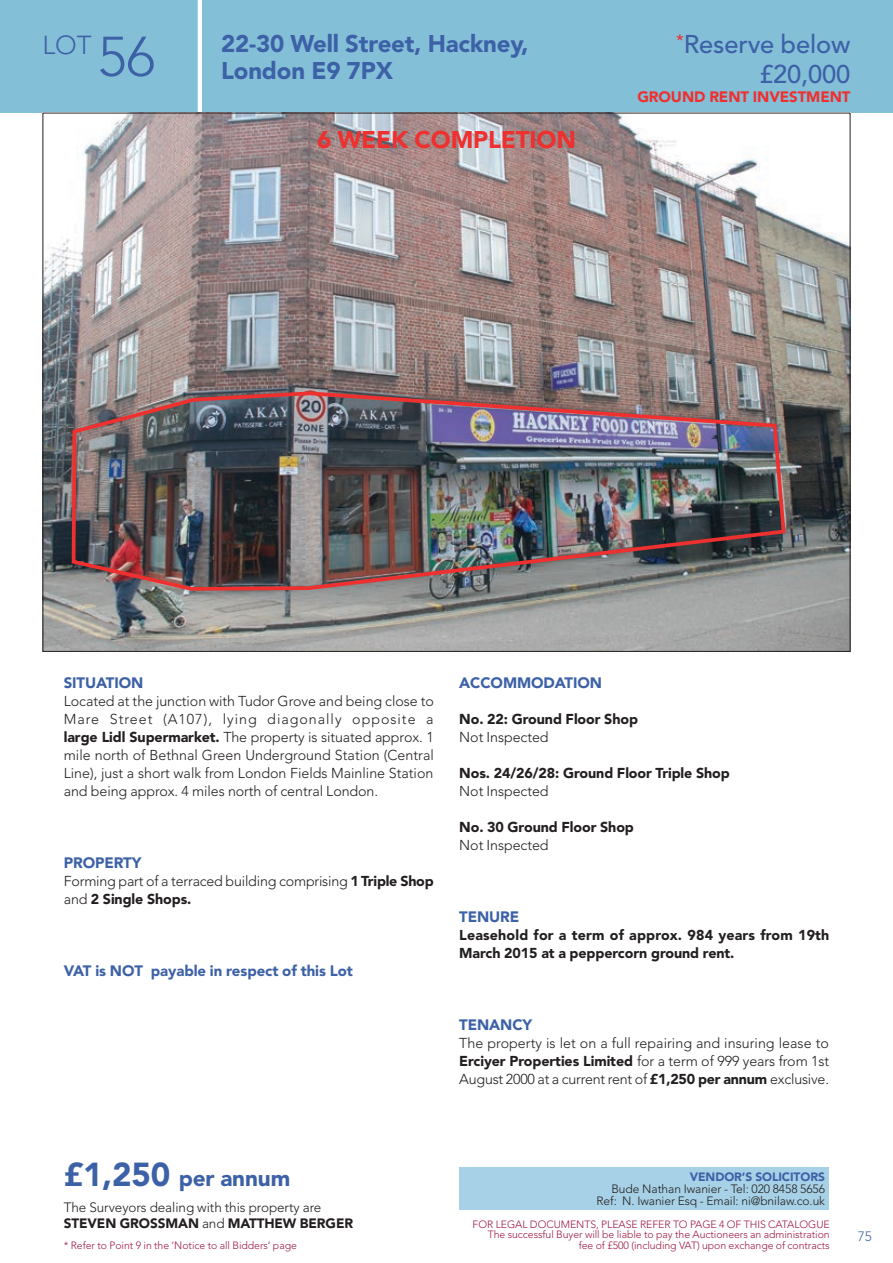
<style>
.page{position:relative;width:893px;height:1263px;background:#fff}
.page>*{position:absolute;margin:0;border:0;box-sizing:border-box;transform-origin:0 0}
.t1{font:300 25.8px "Avenir LT Std";color:#3d61a7}
.t2{font:500 25.5px/29.2px "Avenir LT Std";letter-spacing:-.005em;color:#3d61a7;text-align:right}
.t3{font:900 24px/27px "Avenir LT Std";letter-spacing:-.005em;color:#3d61a7}
.t4{font:900 24px "Avenir LT Std";letter-spacing:-.005em;color:#ee302f}
.t5{font:900 22.5px "Avenir LT Std";letter-spacing:-.005em;color:#3d61a7}
.t6{font:900 15px "Avenir LT Std";letter-spacing:-.005em;color:#3d61a7}
.t7{font:900 15px "Avenir LT Std";letter-spacing:-.005em;color:#ee302f}
.t8{font:300 14.25px/18px "Avenir LT Std";letter-spacing:-.005em;color:#231f20;text-align:justify}
.t9{font:900 14.25px/18px "Avenir LT Std";letter-spacing:-.005em;color:#231f20}
.t10{font:300 13.5px/16.5px "Avenir LT Std";letter-spacing:-.005em;color:#231f20}
.t11{font:300 13.5px "Avenir LT Std";color:#3d61a7}
.t12{font:300 12px/12px "Avenir LT Std";letter-spacing:-.005em;color:#231f20;text-align:right}
.t13{font:900 12px "Avenir LT Std";letter-spacing:-.005em;color:#3d61a7}
.t14{font:300 10.5px/10.5px "Avenir LT Std";letter-spacing:-.005em;color:#9d1b42;text-align:right}
.s1{font-size:55.5px}
.s2{font-weight:900}
.s3{font-size:33px}
</style>
<div class="page">
<div style="left:0;top:0;width:893px;height:113px;background:#84bfd8"></div>
<hr style="left:198px;top:0;width:4px;height:113px;background:#fff">
<img style="left:45px;top:115px;width:803px;height:535px">
<div style="left:459px;top:1167px;width:370px;height:43px;background:#a7d1e6"></div>
<img style="left:69px;top:390px;width:719px;height:203px">
<h1 class="t1" style="left:43px;top:30px;width:114px">LOT <span class="s1">56</span></h1>
<h3 class="t3" style="left:221px;top:30px;width:309px">22-30 Well Street, Hackney,<br>London E9 7PX</h3>
<h2 class="t2" style="left:676px;top:30px;width:176px"><sup>*</sup>Reserve below £20,000</h2>
<p class="t7" style="left:637px;top:88px;width:215px">GROUND RENT INVESTMENT</p>
<h3 class="t4" style="left:317px;top:125px;width:260px">6 WEEK COMPLETION</h3>
<p class="t6" style="left:64px;top:673px;width:81px">SITUATION</p>
<p class="t8" style="left:64px;top:692px;width:372px">Located at the junction with Tudor Grove and being close to Mare Street (A107), lying diagonally opposite a <span class="s2">large Lidl Supermarket.</span> The property is situated approx. 1 mile north of Bethnal Green Underground Station (Central Line), just a short walk from London Fields Mainline Station and being approx. 4 miles north of central London.</p>
<p class="t6" style="left:64px;top:853px;width:79px">PROPERTY</p>
<p class="t8" style="left:64px;top:872px;width:371px">Forming part of a terraced building comprising <span class="s2">1 Triple Shop </span>and <span class="s2">2 Single Shops.</span></p>
<p class="t6" style="left:64px;top:961px;width:291px">VAT is NOT payable in respect of this Lot</p>
<p class="t6" style="left:459px;top:673px;width:144px">ACCOMMODATION</p>
<p class="t9" style="left:459px;top:710px;width:180px">No. 22: Ground Floor Shop</p>
<p class="t8" style="left:459px;top:728px;width:91px">Not Inspected</p>
<p class="t9" style="left:459px;top:764px;width:272px">Nos. 24/26/28: Ground Floor Triple Shop</p>
<p class="t8" style="left:459px;top:782px;width:91px">Not Inspected</p>
<p class="t9" style="left:459px;top:818px;width:176px">No. 30 Ground Floor Shop</p>
<p class="t8" style="left:459px;top:836px;width:91px">Not Inspected</p>
<p class="t6" style="left:459px;top:907px;width:62px">TENURE</p>
<p class="t9" style="left:459px;top:926px;width:372px">Leasehold for a term of approx. 984 years from 19th<br>March 2015 at a peppercorn ground rent.</p>
<p class="t6" style="left:459px;top:1015px;width:75px">TENANCY</p>
<p class="t8" style="left:459px;top:1034px;width:372px">The property is let on a full repairing and insuring lease to <span class="s2">Erciyer Properties Limited</span> for a term of 999 years from 1st August 2000 at a current rent of <span class="s2">£1,250 per annum</span> exclusive.</p>
<h3 class="t5" style="left:64px;top:1164px;width:228px"><span class="s3">£1,250</span> per annum</h3>
<p class="t13" style="left:690px;top:1169px;width:137px">VENDOR’S SOLICITORS</p>
<p class="t12" style="left:597px;top:1182px;width:230px">Bude Nathan Iwanier - Tel: 020 8458 5656<br>Ref: N. Iwanier Esq - Email: ni@bnilaw.co.uk</p>
<p class="t10" style="left:64px;top:1199px;width:291px">The Surveyors dealing with this property are<br><span class="s2">STEVEN GROSSMAN</span> and <span class="s2">MATTHEW BERGER</span></p>
<p class="t14" style="left:473px;top:1219px;width:359px">FOR LEGAL DOCUMENTS, PLEASE REFER TO PAGE 4 OF THIS CATALOGUE<br>The successful Buyer will be liable to pay the Auctioneers an administration fee of £500 (including VAT) upon exchange of contracts</p>
<p class="t14" style="left:64px;top:1240px;width:235px">* Refer to Point 9 in the ‘Notice to all Bidders’ page</p>
<p class="t11" style="left:858px;top:1229px;width:15px">75</p>
</div>
